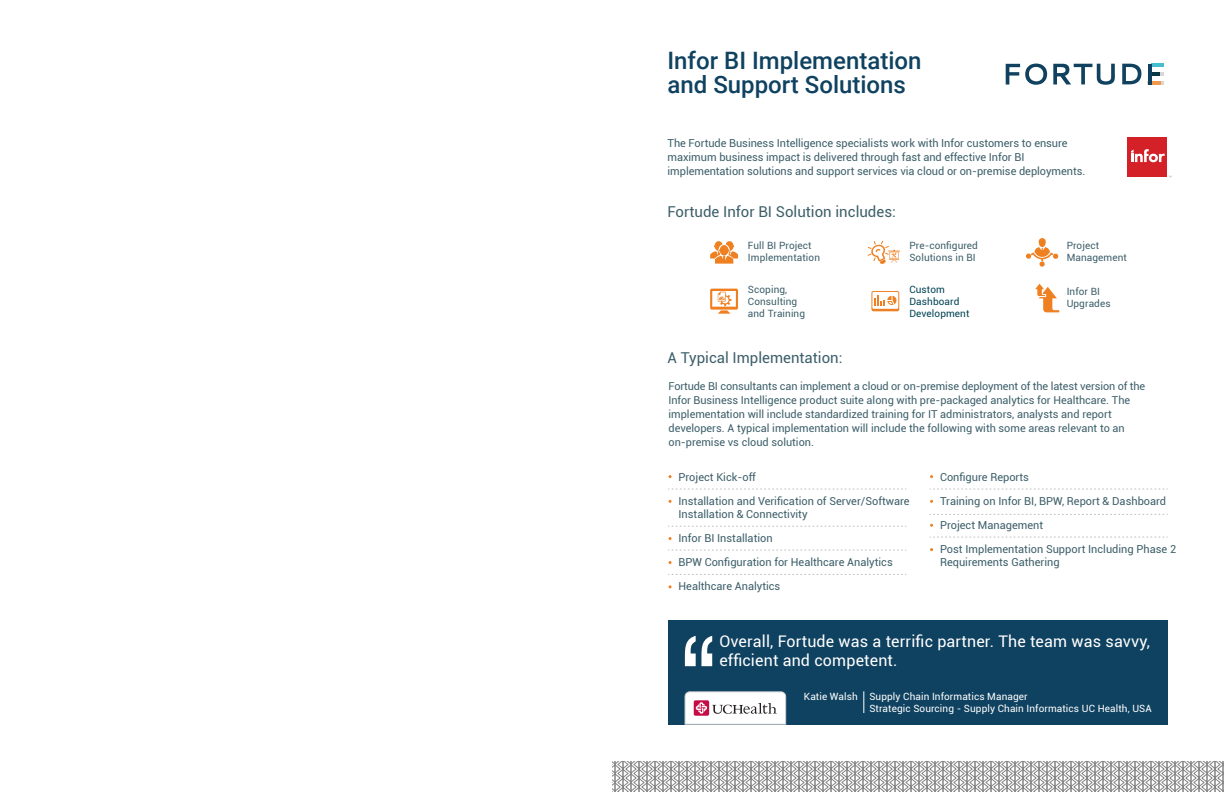
<style>
.page{position:relative;width:1224px;height:792px;background:#fff}
.page>*{position:absolute;margin:0;border:0;box-sizing:border-box;transform-origin:0 0}
.t1{font:500 24px/24px "Roboto";color:#0f4260}
.t2{font:16px/19.3px "Roboto";letter-spacing:.01em;color:#fff}
.t3{font:15px "Roboto";color:#3d5f6a}
.t4{font:11px/24px "Roboto";color:#3d5f6a}
.t5{font:10.9px/14px "Roboto";color:#3d5f6a}
.t6{font:10px/12px "Roboto";letter-spacing:.01em;color:#3d5f6a}
.t7{font:10px/12px "Roboto";letter-spacing:.01em;color:#fff}
.t8{font:10px/12px "Roboto";letter-spacing:.01em;color:#004353}
</style>
<div class="page">
<svg style="left:612px;top:761px;width:612px;height:31px"></svg>
<svg style="left:1026px;top:238px;width:32px;height:29px"></svg>
<svg style="left:1035px;top:284px;width:25px;height:28px"></svg>
<svg style="left:710px;top:289px;width:28px;height:25px"></svg>
<svg style="left:710px;top:241px;width:28px;height:23px"></svg>
<svg style="left:871px;top:291px;width:28px;height:20px"></svg>
<svg style="left:868px;top:241px;width:32px;height:23px"></svg>
<div style="left:669px;top:620px;width:499px;height:105px;background:#0f4260"></div>
<svg style="left:685px;top:636px;width:27px;height:30px"></svg>
<svg style="left:863px;top:691px;width:1px;height:22px"></svg>
<svg style="left:685px;top:691px;width:101px;height:34px;background:#e8dfe3"></svg>
<svg style="left:669px;top:489px;width:237px;height:1px"></svg>
<svg style="left:669px;top:526px;width:237px;height:1px"></svg>
<svg style="left:669px;top:550px;width:237px;height:1px"></svg>
<svg style="left:930px;top:489px;width:238px;height:1px"></svg>
<svg style="left:930px;top:514px;width:238px;height:1px"></svg>
<svg style="left:930px;top:537px;width:238px;height:1px"></svg>
<svg style="left:669px;top:574px;width:237px;height:1px"></svg>
<div style="left:1127px;top:137px;width:40px;height:40px;background:#d42027"></div>
<svg style="left:1131px;top:149px;width:34px;height:13px"></svg>
<svg style="left:1152px;top:64px;width:12px;height:20px"></svg>
<svg style="left:1006px;top:64px;width:41px;height:21px"></svg>
<svg style="left:1053px;top:64px;width:62px;height:21px"></svg>
<svg style="left:1122px;top:64px;width:19px;height:20px"></svg>
<hr style="left:1148px;top:64px;width:4px;height:20px;background:#104260">
<h1 class="t1" style="left:668px;top:48px;width:255px">Infor BI Implementation and Support Solutions</h1>
<p class="t4" style="left:668px;top:136px;width:419px;line-height:14px">The Fortude Business Intelligence specialists work with Infor customers to ensure maximum business impact is delivered through fast and effective Infor BI implementation solutions and support services via cloud or on-premise deployments.</p>
<h3 class="t3" style="left:668px;top:202px;width:230px">Fortude Infor BI Solution includes:</h3>
<p class="t6" style="left:748px;top:239px;width:74px">Full BI Project<br>Implementation</p>
<p class="t6" style="left:748px;top:283px;width:59px">Scoping,<br>Consulting and Training</p>
<h3 class="t3" style="left:668px;top:347px;width:177px">A Typical Implementation:</h3>
<p class="t6" style="left:909px;top:239px;width:70px">Pre-configured<br>Solutions in BI</p>
<p class="t8" style="left:909px;top:283px;width:62px">Custom<br>Dashboard<br>Development</p>
<p class="t6" style="left:1067px;top:239px;width:62px">Project<br>Management</p>
<p class="t6" style="left:1067px;top:285px;width:45px">Infor BI<br>Upgrades</p>
<p class="t5" style="left:669px;top:379px;width:478px">Fortude BI consultants can implement a cloud or on-premise deployment of the latest version of the Infor Business Intelligence product suite along with pre-packaged analytics for Healthcare. The implementation will include standardized training for IT administrators, analysts and report developers. A typical implementation will include the following with some areas relevant to an on-premise vs cloud solution.</p>
<p class="t4" style="left:679px;top:465px;width:233px">Project Kick-off<br>Installation and Verification of Server/Software</p>
<p class="t4" style="left:679px;top:502px;width:216px">Installation &amp; Connectivity<br>Infor BI Installation<br>BPW Configuration for Healthcare Analytics<br>Healthcare Analytics</p>
<p class="t4" style="left:940px;top:465px;width:238px">Configure Reports<br>Training on Infor BI, BPW, Report &amp; Dashboard<br>Project Management<br>Post Implementation Support Including Phase 2</p>
<p class="t4" style="left:940px;top:550px;width:121px">Requirements Gathering</p>
<h2 class="t2" style="left:719px;top:631px;width:432px">Overall, Fortude was a terrific partner. The team was savvy, efficient and competent.</h2>
<p class="t7" style="left:869px;top:690px;width:284px">Supply Chain Informatics Manager<br>Strategic Sourcing - Supply Chain Informatics UC Health, USA</p>
<p class="t7" style="left:804px;top:690px;width:55px">Katie Walsh</p>
</div>
